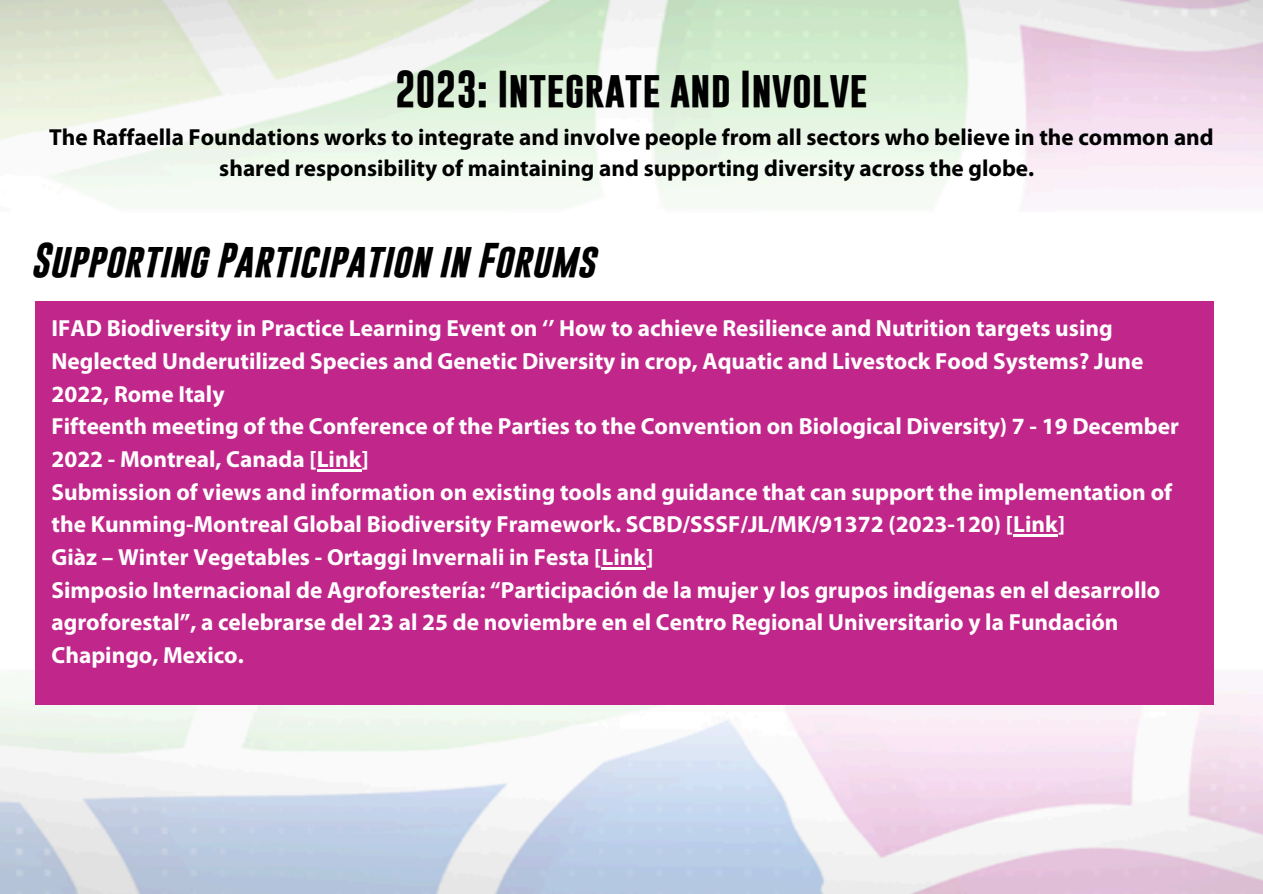
<style>
.page{position:relative;width:1263px;height:894px;background:#fff}
.page>*{position:absolute;margin:0;border:0;box-sizing:border-box;transform-origin:0 0}
.t1{font:700 37.5px "Gobold";color:#000}
.t2{font:italic 700 35.25px "Gobold";color:#000}
.t3{font:700 23.25px/32.7px "Myriad Pro";color:#fff}
.t4{font:700 23.25px/31.5px "Myriad Pro";color:#000;text-align:center}
</style>
<div class="page">
<img style="left:0;top:0;width:1263px;height:893px">
<div style="left:35px;top:301px;width:1179px;height:403px;background:#c1278b"></div>
<hr style="left:317px;top:469px;width:44px;height:2px;background:#fff">
<hr style="left:1013px;top:534px;width:45px;height:2px;background:#fff">
<hr style="left:602px;top:567px;width:44px;height:2px;background:#fff">
<p class="t1" style="left:395px;top:64px;width:474px">2023: Integrate and Involve</p>
<p class="t4" style="left:49px;top:123px;width:1166px">The Raffaella Foundations works to integrate and involve people from all sectors who believe in the common and shared responsibility of maintaining and supporting diversity across the globe.</p>
<h1 class="t2" style="left:31px;top:237px;width:566px">Supporting Participation in Forums</h1>
<p class="t3" style="left:51px;top:314px;width:1093px">IFAD Biodiversity in Practice Learning Event on ‘’ How to achieve Resilience and Nutrition targets using<br>Neglected Underutilized Species and Genetic Diversity in crop, Aquatic and Livestock Food Systems? June<br>2022, Rome Italy</p>
<h1 class="t3" style="left:51px;top:412px;width:1129px">Fifteenth meeting of the Conference of the Parties to the Convention on Biological Diversity) 7 - 19 December<br>2022 - Montreal, Canada [Link]</h1>
<p class="t3" style="left:51px;top:477px;width:1122px">Submission of views and information on existing tools and guidance that can support the implementation of the Kunming-Montreal Global Biodiversity Framework. SCBD/SSSF/JL/MK/91372 (2023-120) [Link]</p>
<p class="t3" style="left:51px;top:542px;width:604px">Giàz – Winter Vegetables - Ortaggi Invernali in Festa [Link]</p>
<p class="t3" style="left:51px;top:575px;width:1110px">Simposio Internacional de Agroforestería: “Participación de la mujer y los grupos indígenas en el desarrollo agroforestal”, a celebrarse del 23 al 25 de noviembre en el Centro Regional Universitario y la Fundación<br>Chapingo, Mexico.</p>
</div>
